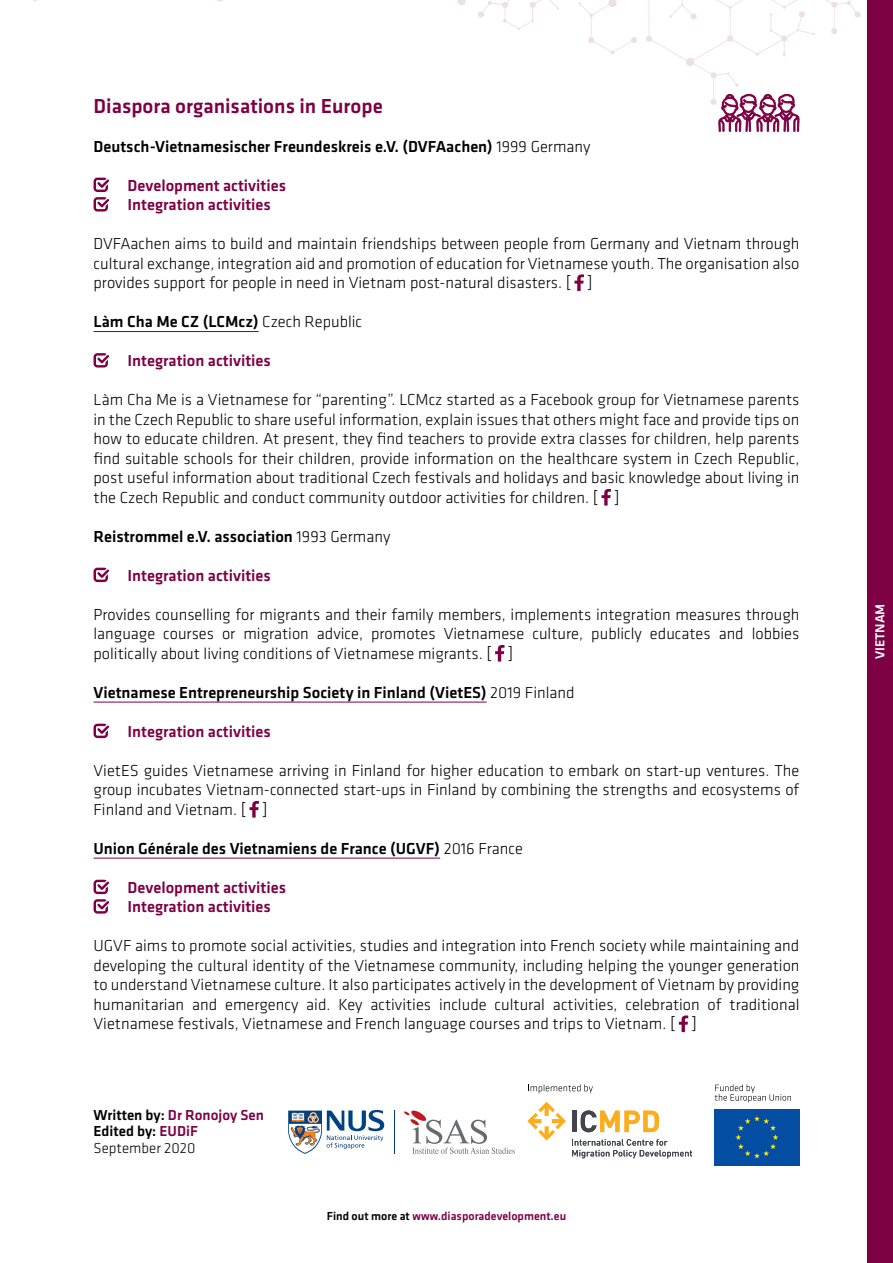
<style>
.page{position:relative;width:893px;height:1263px;background:#fff}
.page>*{position:absolute;margin:0;border:0;box-sizing:border-box;transform-origin:0 0}
.t1{font:500 21px "Klavika";color:#7e0044}
.t2{font:300 16.5px/19.5px "Klavika";color:#000;text-align:justify}
.t3{font:500 16.5px "Klavika";color:#000}
.t4{font:500 16.5px/19.5px "Klavika";color:#7e0044}
.t5{font:500 15px/16.5px "Klavika";color:#000}
.t6{font:500 13.5px "Klavika";color:#fff}
.t7{font:500 12px "Klavika";color:#7e0044}
.s1{font-weight:300}
.s2{color:#7e0044}
.s3{color:#000}
</style>
<div class="page">
<div style="left:867px;top:0;width:26px;height:1263px;background:#7e0044"></div>
<svg style="left:578px;top:0;width:59px;height:55px"></svg>
<svg style="left:457px;top:0;width:102px;height:30px"></svg>
<hr style="left:94px;top:331px;width:165px;height:1px;background:#7e0044">
<hr style="left:94px;top:702px;width:393px;height:1px;background:#7e0044">
<hr style="left:94px;top:858px;width:346px;height:1px;background:#7e0044">
<svg style="left:574px;top:274px;width:10px;height:17px"></svg>
<svg style="left:601px;top:489px;width:10px;height:17px"></svg>
<svg style="left:495px;top:645px;width:9px;height:17px"></svg>
<svg style="left:249px;top:801px;width:10px;height:17px"></svg>
<svg style="left:679px;top:1015px;width:9px;height:17px"></svg>
<svg style="left:646px;top:0;width:215px;height:132px"></svg>
<svg style="left:94px;top:178px;width:15px;height:34px"></svg>
<svg style="left:94px;top:353px;width:15px;height:15px"></svg>
<svg style="left:94px;top:568px;width:15px;height:14px"></svg>
<svg style="left:94px;top:724px;width:15px;height:14px"></svg>
<svg style="left:94px;top:880px;width:15px;height:34px"></svg>
<div style="left:714px;top:1109px;width:85px;height:56px;background:#034ea2"></div>
<svg style="left:735px;top:1116px;width:43px;height:42px"></svg>
<svg style="left:715px;top:1084px;width:76px;height:18px"></svg>
<svg style="left:528px;top:1084px;width:65px;height:9px"></svg>
<hr style="left:572px;top:1111px;width:4px;height:21px;background:#42454f">
<svg style="left:581px;top:1110px;width:78px;height:22px"></svg>
<svg style="left:572px;top:1139px;width:120px;height:19px"></svg>
<svg style="left:527px;top:1102px;width:39px;height:38px"></svg>
<svg style="left:288px;top:1110px;width:97px;height:44px"></svg>
<hr style="left:394px;top:1110px;width:1px;height:44px;background:#004282">
<svg style="left:404px;top:1110px;width:111px;height:44px"></svg>
<p class="t1" style="left:94px;top:91px;width:291px">Diaspora organisations in Europe</p>
<p class="t3" style="left:94px;top:135px;width:498px">Deutsch-Vietnamesischer Freundeskreis e.V. (DVFAachen) <span class="s1">1999 Germany</span></p>
<p class="t4" style="left:128px;top:175px;width:160px">Development activities<br>Integration activities</p>
<p class="t2" style="left:94px;top:234px;width:707px">DVFAachen aims to build and maintain friendships between people from Germany and Vietnam through cultural exchange, integration aid and promotion of education for Vietnamese youth. The organisation also provides support for people in need in Vietnam post-natural disasters. [ ]</p>
<p class="t3" style="left:94px;top:310px;width:270px">Làm Cha Me CZ (LCMcz) <span class="s1">Czech Republic</span></p>
<p class="t4" style="left:128px;top:350px;width:145px">Integration activities</p>
<p class="t2" style="left:94px;top:390px;width:707px">Làm Cha Me is a Vietnamese for “parenting”. LCMcz started as a Facebook group for Vietnamese parents in the Czech Republic to share useful information, explain issues that others might face and provide tips on how to educate children. At present, they find teachers to provide extra classes for children, help parents find suitable schools for their children, provide information on the healthcare system in Czech Republic, post useful information about traditional Czech festivals and holidays and basic knowledge about living in the Czech Republic and conduct community outdoor activities for children. [ ]</p>
<p class="t3" style="left:94px;top:525px;width:298px">Reistrommel e.V. association <span class="s1">1993 Germany</span></p>
<p class="t4" style="left:128px;top:565px;width:145px">Integration activities</p>
<p class="t2" style="left:94px;top:604px;width:707px">Provides counselling for migrants and their family members, implements integration measures through language courses or migration advice, promotes Vietnamese culture, publicly educates and lobbies politically about living conditions of Vietnamese migrants. [ ]</p>
<p class="t3" style="left:94px;top:681px;width:482px">Vietnamese Entrepreneurship Society in Finland (VietES) <span class="s1">2019 Finland</span></p>
<p class="t4" style="left:128px;top:721px;width:145px">Integration activities</p>
<p class="t2" style="left:94px;top:760px;width:707px">VietES guides Vietnamese arriving in Finland for higher education to embark on start-up ventures. The group incubates Vietnam-connected start-ups in Finland by combining the strengths and ecosystems of Finland and Vietnam. [ ]</p>
<p class="t3" style="left:94px;top:837px;width:431px">Union Générale des Vietnamiens de France (UGVF) <span class="s1">2016 France</span></p>
<p class="t4" style="left:128px;top:877px;width:160px">Development activities<br>Integration activities</p>
<p class="t2" style="left:94px;top:936px;width:707px">UGVF aims to promote social activities, studies and integration into French society while maintaining and developing the cultural identity of the Vietnamese community, including helping the younger generation to understand Vietnamese culture. It also participates actively in the development of Vietnam by providing humanitarian and emergency aid. Key activities include cultural activities, celebration of traditional Vietnamese festivals, Vietnamese and French language courses and trips to Vietnam. [ ]</p>
<p class="t5" style="left:94px;top:1106px;width:172px">Written by: <span class="s2">Dr Ronojoy Sen<br></span>Edited by: <span class="s2">EUDiF<br></span><span class="s1">September 2020</span></p>
<p class="t7" style="left:327px;top:1208px;width:241px"><span class="s3">Find out more at</span> www.diasporadevelopment.eu</p>
<p class="t6" style="left:871px;top:659px;width:57px;rotate:-90deg">VIETNAM</p>
</div>
